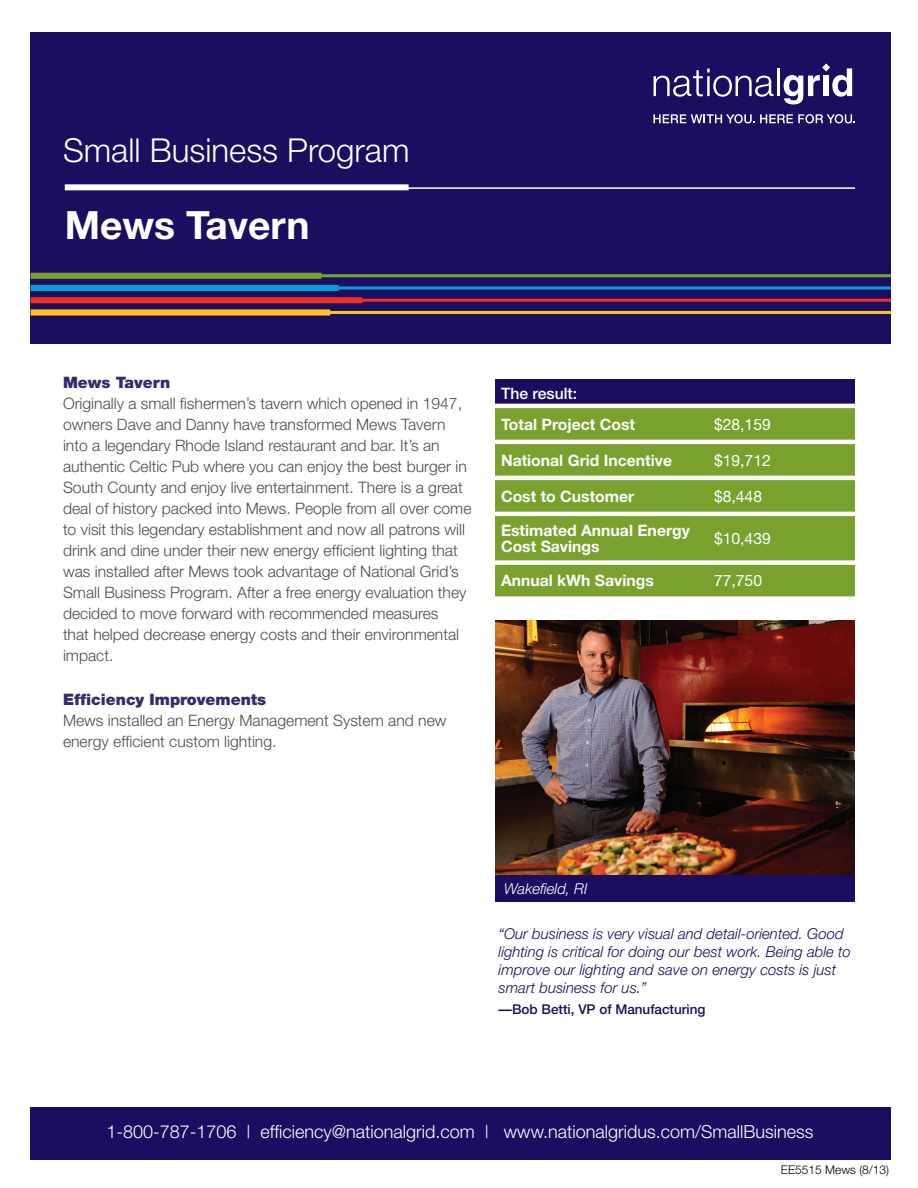
<style>
.page{position:relative;width:918px;height:1188px;background:#fff}
.page>*{position:absolute;margin:0;border:0;box-sizing:border-box;transform-origin:0 0}
.t1{font:700 39px "Helvetica Neue LT Std";color:#fff}
.t2{font:300 33px "Helvetica Neue";color:#fff}
.t3{font:300 18px "Helvetica Neue";color:#fff}
.t4{font:300 15.75px/21px "Helvetica Neue";color:#4b4c4d}
.t5{font:700 15.75px/16.5px "Helvetica Neue LT Std";color:#fff}
.t6{font:15.75px "Helvetica Neue LT Std";color:#fff}
.t7{font:900 15.75px "Helvetica Neue";color:#342b6f}
.t8{font:500 15.75px "Helvetica Neue";color:#fff}
.t9{font:italic 300 15px/18px "Helvetica Neue LT Std";color:#1a0e60}
.t10{font:italic 300 15px "Helvetica Neue LT Std";color:#fff}
.t11{font:500 13.5px "Helvetica Neue";color:#1a0e60}
.t12{font:300 12px "Helvetica Neue";color:#030100}
</style>
<div class="page">
<div style="left:31px;top:1107px;width:860px;height:52px;background:#1a0e60"></div>
<div style="left:31px;top:32px;width:860px;height:312px;background:#1a0e60"></div>
<svg style="left:654px;top:69px;width:119px;height:28px"></svg>
<hr style="left:777px;top:69px;width:3px;height:27px;background:#fff">
<svg style="left:784px;top:63px;width:68px;height:41px"></svg>
<svg style="left:653px;top:114px;width:202px;height:9px"></svg>
<hr style="left:76px;top:187px;width:779px;height:2px;background:#fff">
<div style="left:65px;top:184px;width:344px;height:6px;background:#fff"></div>
<svg style="left:31px;top:273px;width:860px;height:6px"></svg>
<svg style="left:31px;top:309px;width:860px;height:7px"></svg>
<svg style="left:31px;top:285px;width:860px;height:6px"></svg>
<svg style="left:31px;top:297px;width:860px;height:6px"></svg>
<img style="left:495px;top:621px;width:360px;height:254px">
<div style="left:495px;top:875px;width:360px;height:27px;background:#1a0e60"></div>
<div style="left:495px;top:379px;width:360px;height:27px;background:#1a0e60"></div>
<div style="left:495px;top:408px;width:360px;height:188px;background:#78a22d"></div>
<hr style="left:495px;top:404px;width:213px;height:4px;background:#fff">
<hr style="left:708px;top:404px;width:147px;height:4px;background:#fff">
<hr style="left:495px;top:440px;width:213px;height:4px;background:#fff">
<hr style="left:708px;top:440px;width:147px;height:4px;background:#fff">
<hr style="left:495px;top:476px;width:213px;height:4px;background:#fff">
<hr style="left:708px;top:476px;width:147px;height:4px;background:#fff">
<hr style="left:495px;top:512px;width:213px;height:4px;background:#fff">
<hr style="left:708px;top:512px;width:147px;height:4px;background:#fff">
<div style="left:495px;top:560px;width:213px;height:5px;background:#fff"></div>
<div style="left:708px;top:560px;width:147px;height:5px;background:#fff"></div>
<h2 class="t2" style="left:63px;top:130px;width:348px">Small Business Program</h2>
<h1 class="t1" style="left:65px;top:201px;width:246px">Mews Tavern</h1>
<p class="t7" style="left:63px;top:373px;width:109px">Mews Tavern</p>
<p class="t4" style="left:63px;top:393px;width:410px">Originally a small fishermen’s tavern which opened in 1947, owners Dave and Danny have transformed Mews Tavern into a legendary Rhode Island restaurant and bar. It’s an authentic Celtic Pub where you can enjoy the best burger in South County and enjoy live entertainment. There is a great deal of history packed into Mews. People from all over come to visit this legendary establishment and now all patrons will drink and dine under their new energy efficient lighting that was installed after Mews took advantage of National Grid’s Small Business Program. After a free energy evaluation they decided to move forward with recommended measures<br>that helped decrease energy costs and their environmental impact.</p>
<p class="t7" style="left:63px;top:690px;width:205px">Efficiency Improvements</p>
<p class="t4" style="left:63px;top:709px;width:385px">Mews installed an Energy Management System and new energy efficient custom lighting.</p>
<p class="t8" style="left:501px;top:384px;width:78px">The result:</p>
<p class="t5" style="left:501px;top:415px;width:136px">Total Project Cost</p>
<p class="t6" style="left:714px;top:415px;width:58px">$28,159</p>
<p class="t5" style="left:501px;top:451px;width:173px">National Grid Incentive</p>
<p class="t6" style="left:714px;top:451px;width:58px">$19,712</p>
<p class="t5" style="left:501px;top:487px;width:135px">Cost to Customer</p>
<p class="t6" style="left:714px;top:487px;width:50px">$8,448</p>
<p class="t5" style="left:501px;top:521px;width:190px">Estimated Annual Energy<br>Cost Savings</p>
<p class="t6" style="left:714px;top:529px;width:58px">$10,439</p>
<p class="t5" style="left:501px;top:572px;width:154px">Annual kWh Savings</p>
<p class="t6" style="left:714px;top:571px;width:50px">77,750</p>
<p class="t10" style="left:504px;top:880px;width:85px">Wakefield, RI</p>
<p class="t9" style="left:499px;top:925px;width:354px">“Our business is very visual and detail-oriented. Good lighting is critical for doing our best work. Being able to improve our lighting and save on energy costs is just smart business for us.”</p>
<p class="t11" style="left:499px;top:1001px;width:209px">—Bob Betti, VP of Manufacturing</p>
<p class="t3" style="left:106px;top:1121px;width:708px">1-800-787-1706 | efficiency@nationalgrid.com | www.nationalgridus.com/SmallBusiness</p>
<p class="t12" style="left:781px;top:1162px;width:110px">EE5515 Mews (8/13)</p>
</div>
